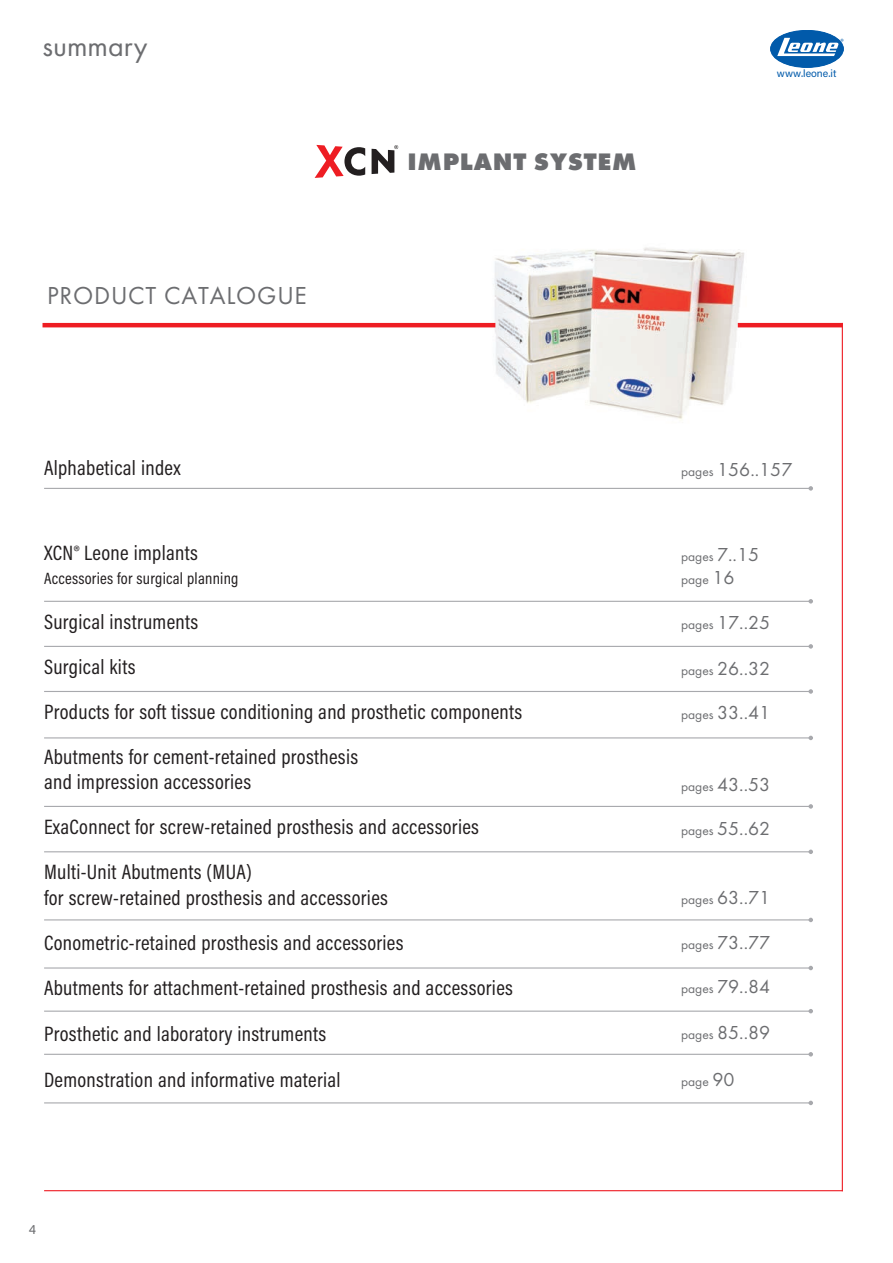
<style>
.page{position:relative;width:893px;height:1263px;background:#fff}
.page>*{position:absolute;margin:0;border:0;box-sizing:border-box;transform-origin:0 0}
.t1{font:30px "Futura PT";color:#6c6d70}
.t2{font:25.5px "Futura PT";letter-spacing:.03em;color:#6c6d70}
.t3{font:800 24.75px "Futura PT";letter-spacing:.03em;color:#6c6d70}
.t4{font:21px/45px "Acumin Pro Cond";letter-spacing:.015em;color:#231f20}
.t5{font:19.5px "Futura PT";color:#6c6d70}
.t6{font:16.5px "Acumin Pro Cond";letter-spacing:.015em;color:#231f20}
.t7{font:13.5px/23.4px "Futura PT";color:#6c6d70}
.t8{font:13.5px "Acumin Pro";color:#6c6d70}
.t9{font:10.5px "Acumin Pro";color:#015aaa}
.s1{font-size:13.5px}
.s2{font-size:19.5px}
</style>
<div class="page">
<svg style="left:771px;top:30px;width:72px;height:37px"></svg>
<img style="left:481px;top:247px;width:274px;height:173px">
<hr style="left:43px;top:323px;width:452px;height:4px;background:#ee1d23">
<hr style="left:738px;top:323px;width:105px;height:4px;background:#ee1d23">
<hr style="left:44px;top:1190px;width:799px;height:1px;background:#ee1d23">
<hr style="left:842px;top:323px;width:1px;height:868px;background:#ee1d23">
<svg style="left:315px;top:145px;width:50px;height:33px"></svg>
<svg style="left:372px;top:145px;width:26px;height:29px"></svg>
<hr style="left:44px;top:488px;width:767px;height:1px;background:#a8a9ad">
<svg style="left:808px;top:486px;width:5px;height:5px"></svg>
<hr style="left:44px;top:601px;width:767px;height:1px;background:#a8a9ad">
<svg style="left:808px;top:599px;width:5px;height:4px"></svg>
<hr style="left:44px;top:646px;width:767px;height:1px;background:#a8a9ad">
<svg style="left:808px;top:644px;width:5px;height:5px"></svg>
<hr style="left:44px;top:691px;width:767px;height:1px;background:#a8a9ad">
<svg style="left:808px;top:689px;width:5px;height:5px"></svg>
<hr style="left:44px;top:737px;width:767px;height:1px;background:#a8a9ad">
<svg style="left:808px;top:736px;width:5px;height:4px"></svg>
<hr style="left:44px;top:806px;width:767px;height:1px;background:#a8a9ad">
<svg style="left:808px;top:804px;width:5px;height:5px"></svg>
<hr style="left:44px;top:851px;width:767px;height:1px;background:#a8a9ad">
<svg style="left:808px;top:849px;width:5px;height:5px"></svg>
<hr style="left:44px;top:919px;width:767px;height:1px;background:#a8a9ad">
<svg style="left:808px;top:918px;width:5px;height:4px"></svg>
<hr style="left:44px;top:1010px;width:767px;height:2px;background:#a8a9ad">
<svg style="left:808px;top:1009px;width:5px;height:4px"></svg>
<hr style="left:44px;top:967px;width:767px;height:1px;background:#a8a9ad">
<svg style="left:808px;top:966px;width:5px;height:4px"></svg>
<hr style="left:44px;top:1054px;width:767px;height:1px;background:#a8a9ad">
<svg style="left:808px;top:1052px;width:5px;height:4px"></svg>
<hr style="left:44px;top:1102px;width:767px;height:1px;background:#a8a9ad">
<svg style="left:808px;top:1101px;width:5px;height:4px"></svg>
<h1 class="t1" style="left:43px;top:28px;width:107px">summary</h1>
<p class="t2" style="left:47px;top:281px;width:261px">PRODUCT CATALOGUE</p>
<p class="t3" style="left:407px;top:145px;width:231px">IMPLANT SYSTEM</p>
<p class="t9" style="left:777px;top:66px;width:61px">www.leone.it</p>
<p class="t4" style="left:44px;top:445px;width:138px">Alphabetical index</p>
<p class="t4" style="left:44px;top:530px;width:155px">XCN® Leone implants</p>
<p class="t6" style="left:44px;top:568px;width:196px">Accessories for surgical planning</p>
<p class="t4" style="left:44px;top:599px;width:480px">Surgical instruments<br>Surgical kits<br>Products for soft tissue conditioning and prosthetic components Abutments for cement-retained prosthesis</p>
<p class="t4" style="left:44px;top:759px;width:436px">and impression accessories<br>ExaConnect for screw-retained prosthesis and accessories<br>Multi-Unit Abutments (MUA)</p>
<p class="t4" style="left:44px;top:874px;width:470px">for screw-retained prosthesis and accessories<br>Conometric-retained prosthesis and accessories<br>Abutments for attachment-retained prosthesis and accessories</p>
<p class="t4" style="left:44px;top:1011px;width:284px">Prosthetic and laboratory instruments</p>
<p class="t4" style="left:44px;top:1057px;width:298px">Demonstration and informative material</p>
<p class="t8" style="left:29px;top:1220px;width:9px">4</p>
<p class="t5" style="left:681px;top:457px;width:113px"><span class="s1">pages</span> 156..157</p>
<p class="t7" style="left:681px;top:545px;width:80px">pages <span class="s2">7..15 </span>page <span class="s2">16</span></p>
<p class="t5" style="left:681px;top:611px;width:91px"><span class="s1">pages</span> 17..25</p>
<p class="t5" style="left:681px;top:657px;width:91px"><span class="s1">pages</span> 26..32</p>
<p class="t5" style="left:681px;top:701px;width:91px"><span class="s1">pages</span> 33..41</p>
<p class="t5" style="left:681px;top:772px;width:91px"><span class="s1">pages</span> 43..53</p>
<p class="t5" style="left:681px;top:817px;width:91px"><span class="s1">pages</span> 55..62</p>
<p class="t5" style="left:681px;top:886px;width:91px"><span class="s1">pages</span> 63..71</p>
<p class="t5" style="left:681px;top:931px;width:91px"><span class="s1">pages</span> 73..77</p>
<p class="t5" style="left:681px;top:975px;width:91px"><span class="s1">pages</span> 79..84</p>
<p class="t5" style="left:681px;top:1021px;width:91px"><span class="s1">pages</span> 85..89</p>
<p class="t7" style="left:681px;top:1069px;width:55px">page <span class="s2">90</span></p>
</div>
